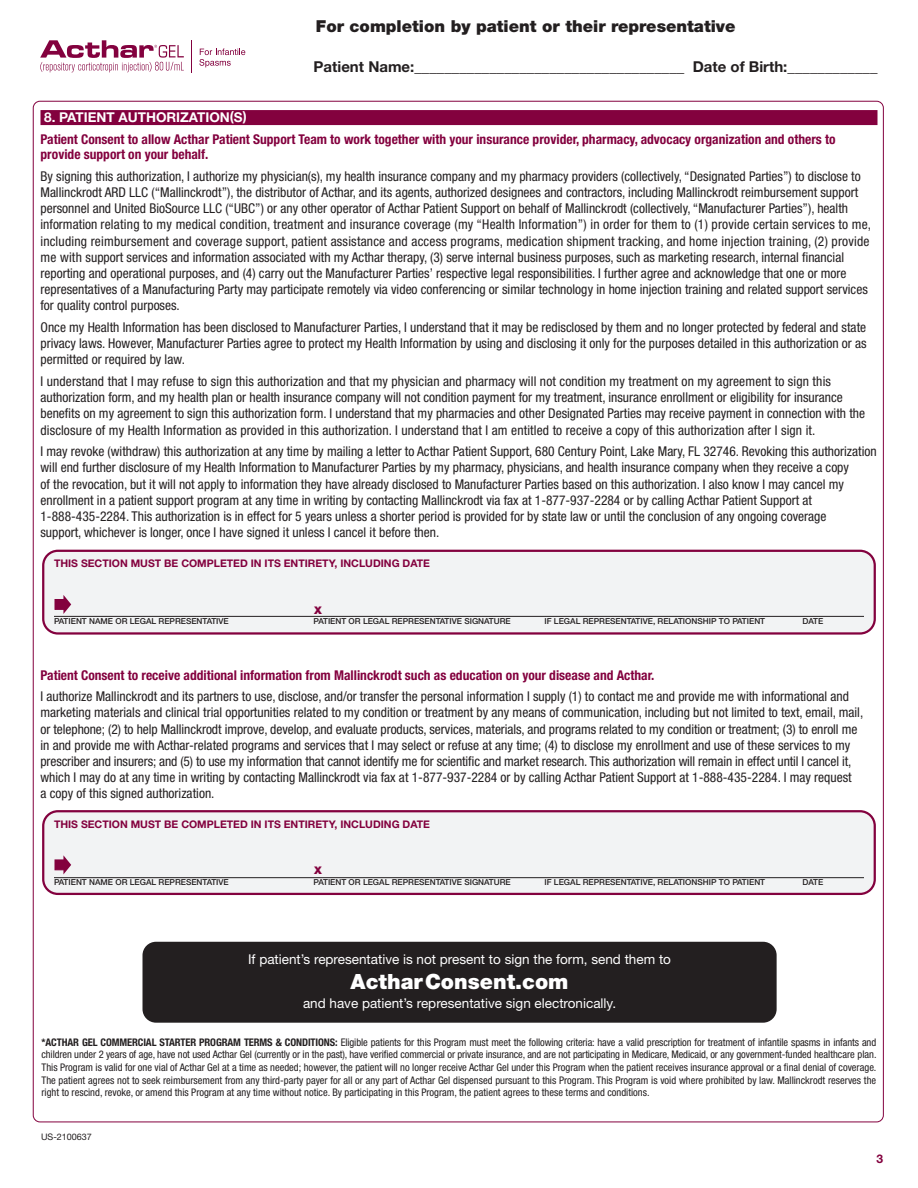
<style>
.page{position:relative;width:918px;height:1188px;background:#fff}
.page>*{position:absolute;margin:0;border:0;box-sizing:border-box;transform-origin:0 0}
.Form_Head_2{font:900 21px "Helvetica Neue LT Std";color:#fff}
.t1{font:900 16.5px "Helvetica Neue LT Std";color:#231f20}
.t2{font:700 15px "Helvetica Neue LT Std";color:#231f20}
.t3{font:condensed 13.5px/16.2px "Helvetica Neue LT Std";color:#231f20}
.t4{font:700 condensed 13.5px/15px "Helvetica Neue LT Std";color:#83013e}
.Form_Head_2-2{font:13.5px "Helvetica Neue LT Std";color:#fff}
.Form_Head_2-3{font:700 13.5px "Helvetica Neue LT Std";color:#fff}
.t5{font:700 12px "Helvetica Neue LT Std";color:#83013e}
.t6{font:condensed 10.5px/12.6px "Helvetica Neue LT Std";color:#231f20;text-align:justify}
.Copy{font:700 10.5px "Helvetica Neue LT Std";color:#83013e}
.Copy-2{font:900 10.5px "Helvetica Neue LT Std";color:#83013e}
.ISI_Bullet_NS{font:9px "Helvetica Neue LT Std";color:#231f20}
.Forms{font:500 8.25px "Helvetica Neue LT Std";color:#231f20}
.s1{font-weight:700}
</style>
<div class="page">
<svg style="left:199px;top:49px;width:46px;height:18px"></svg>
<hr style="left:191px;top:40px;width:1px;height:32px;background:#83013e">
<svg style="left:40px;top:40px;width:144px;height:32px"></svg>
<div style="left:43px;top:551px;width:832px;height:82px;background:#f2f3f4;border-radius:15px"></div>
<div style="left:42px;top:550px;width:834px;height:85px;border:2px solid #83013e;border-radius:15px"></div>
<svg style="left:63px;top:595px;width:8px;height:19px"></svg>
<div style="left:55px;top:599px;width:10px;height:11px;background:#83013e;border:1px solid #83013e"></div>
<div style="left:43px;top:811px;width:832px;height:83px;background:#f2f3f4;border-radius:15px"></div>
<div style="left:42px;top:810px;width:834px;height:85px;border:2px solid #83013e;border-radius:15px"></div>
<svg style="left:63px;top:855px;width:8px;height:19px"></svg>
<div style="left:55px;top:860px;width:10px;height:10px;background:#83013e;border:1px solid #83013e"></div>
<div style="left:40px;top:110px;width:838px;height:15px;background:#83013e"></div>
<hr style="left:54px;top:616px;width:810px;height:1px;background:#231f20">
<hr style="left:54px;top:877px;width:810px;height:1px;background:#231f20">
<div style="left:143px;top:942px;width:634px;height:81px;background:#231f20;border-radius:14px"></div>
<p class="t1" style="left:316px;top:16px;width:421px">For completion by patient or their representative</p>
<p class="t2" style="left:314px;top:58px;width:565px">Patient Name:____________________________________ Date of Birth:____________</p>
<p class="Form_Head_2-3" style="left:44px;top:109px;width:204px">8. PATIENT AUTHORIZATION(S)</p>
<p class="t4" style="left:40px;top:132px;width:797px">Patient Consent to allow Acthar Patient Support Team to work together with your insurance provider, pharmacy, advocacy organization and others to provide support on your behalf.</p>
<p class="t3" style="left:40px;top:168px;width:832px">By signing this authorization, I authorize my physician(s), my health insurance company and my pharmacy providers (collectively, “Designated Parties”) to disclose to Mallinckrodt ARD LLC (“Mallinckrodt”), the distributor of Acthar, and its agents, authorized designees and contractors, including Mallinckrodt reimbursement support personnel and United BioSource LLC (“UBC”) or any other operator of Acthar Patient Support on behalf of Mallinckrodt (collectively, “Manufacturer Parties”), health information relating to my medical condition, treatment and insurance coverage (my “Health Information”) in order for them to (1) provide certain services to me, including reimbursement and coverage support, patient assistance and access programs, medication shipment tracking, and home injection training, (2) provide me with support services and information associated with my Acthar therapy, (3) serve internal business purposes, such as marketing research, internal financial reporting and operational purposes, and (4) carry out the Manufacturer Parties’ respective legal responsibilities. I further agree and acknowledge that one or more representatives of a Manufacturing Party may participate remotely via video conferencing or similar technology in home injection training and related support services for quality control purposes.</p>
<p class="t3" style="left:40px;top:319px;width:828px;text-align:justify">Once my Health Information has been disclosed to Manufacturer Parties, I understand that it may be redisclosed by them and no longer protected by federal and state privacy laws. However, Manufacturer Parties agree to protect my Health Information by using and disclosing it only for the purposes detailed in this authorization or as permitted or required by law.</p>
<p class="t3" style="left:40px;top:373px;width:826px">I understand that I may refuse to sign this authorization and that my physician and pharmacy will not condition my treatment on my agreement to sign this authorization form, and my health plan or health insurance company will not condition payment for my treatment, insurance enrollment or eligibility for insurance benefits on my agreement to sign this authorization form. I understand that my pharmacies and other Designated Parties may receive payment in connection with the disclosure of my Health Information as provided in this authorization. I understand that I am entitled to receive a copy of this authorization after I sign it.</p>
<p class="t3" style="left:40px;top:443px;width:838px">I may revoke (withdraw) this authorization at any time by mailing a letter to Acthar Patient Support, 680 Century Point, Lake Mary, FL 32746. Revoking this authorization will end further disclosure of my Health Information to Manufacturer Parties by my pharmacy, physicians, and health insurance company when they receive a copy<br>of the revocation, but it will not apply to information they have already disclosed to Manufacturer Parties based on this authorization. I also know I may cancel my enrollment in a patient support program at any time in writing by contacting Mallinckrodt via fax at 1-877-937-2284 or by calling Acthar Patient Support at 1-888-435-2284. This authorization is in effect for 5 years unless a shorter period is provided for by state law or until the conclusion of any ongoing coverage<br>support, whichever is longer, once I have signed it unless I cancel it before then.</p>
<p class="Copy" style="left:54px;top:557px;width:378px">THIS SECTION MUST BE COMPLETED IN ITS ENTIRETY, INCLUDING DATE</p>
<p class="Copy-2" style="left:314px;top:604px;width:9px">X</p>
<p class="Forms" style="left:54px;top:616px;width:176px">PATIENT NAME OR LEGAL REPRESENTATIVE</p>
<p class="Forms" style="left:314px;top:616px;width:199px">PATIENT OR LEGAL REPRESENTATIVE SIGNATURE</p>
<p class="Forms" style="left:545px;top:616px;width:222px">IF LEGAL REPRESENTATIVE, RELATIONSHIP TO PATIENT</p>
<p class="Forms" style="left:803px;top:616px;width:22px">DATE</p>
<p class="t4" style="left:40px;top:667px;width:615px">Patient Consent to receive additional information from Mallinckrodt such as education on your disease and Acthar.</p>
<p class="t3" style="left:40px;top:688px;width:824px">I authorize Mallinckrodt and its partners to use, disclose, and/or transfer the personal information I supply (1) to contact me and provide me with informational and marketing materials and clinical trial opportunities related to my condition or treatment by any means of communication, including but not limited to text, email, mail, or telephone; (2) to help Mallinckrodt improve, develop, and evaluate products, services, materials, and programs related to my condition or treatment; (3) to enroll me in and provide me with Acthar-related programs and services that I may select or refuse at any time; (4) to disclose my enrollment and use of these services to my prescriber and insurers; and (5) to use my information that cannot identify me for scientific and market research. This authorization will remain in effect until I cancel it, which I may do at any time in writing by contacting Mallinckrodt via fax at 1-877-937-2284 or by calling Acthar Patient Support at 1-888-435-2284. I may request<br>a copy of this signed authorization.</p>
<p class="Copy" style="left:54px;top:818px;width:378px">THIS SECTION MUST BE COMPLETED IN ITS ENTIRETY, INCLUDING DATE</p>
<p class="Copy-2" style="left:314px;top:864px;width:9px">X</p>
<p class="Forms" style="left:54px;top:878px;width:176px">PATIENT NAME OR LEGAL REPRESENTATIVE</p>
<p class="Forms" style="left:314px;top:878px;width:199px">PATIENT OR LEGAL REPRESENTATIVE SIGNATURE</p>
<p class="Forms" style="left:545px;top:878px;width:222px">IF LEGAL REPRESENTATIVE, RELATIONSHIP TO PATIENT</p>
<p class="Forms" style="left:803px;top:878px;width:22px">DATE</p>
<p class="Form_Head_2-2" style="left:248px;top:951px;width:424px">If patient’s representative is not present to sign the form, send them to</p>
<p class="Form_Head_2" style="left:351px;top:969px;width:219px">ActharConsent.com</p>
<p class="Form_Head_2-2" style="left:303px;top:995px;width:315px">and have patient’s representative sign electronically.</p>
<p class="t6" style="left:42px;top:1036px;width:837px"><span class="s1">*ACTHAR GEL COMMERCIAL STARTER PROGRAM TERMS &amp; CONDITIONS:</span> Eligible patients for this Program must meet the following criteria: have a valid prescription for treatment of infantile spasms in infants and children under 2 years of age, have not used Acthar Gel (currently or in the past), have verified commercial or private insurance, and are not participating in Medicare, Medicaid, or any government-funded healthcare plan.<br>This Program is valid for one vial of Acthar Gel at a time as needed; however, the patient will no longer receive Acthar Gel under this Program when the patient receives insurance approval or a final denial of coverage.<br>The patient agrees not to seek reimbursement from any third-party payer for all or any part of Acthar Gel dispensed pursuant to this Program. This Program is void where prohibited by law. Mallinckrodt reserves the right to rescind, revoke, or amend this Program at any time without notice. By participating in this Program, the patient agrees to these terms and conditions.</p>
<p class="ISI_Bullet_NS" style="left:41px;top:1132px;width:52px">US-2100637</p>
<p class="t5" style="left:877px;top:1151px;width:8px">3</p>
</div>
